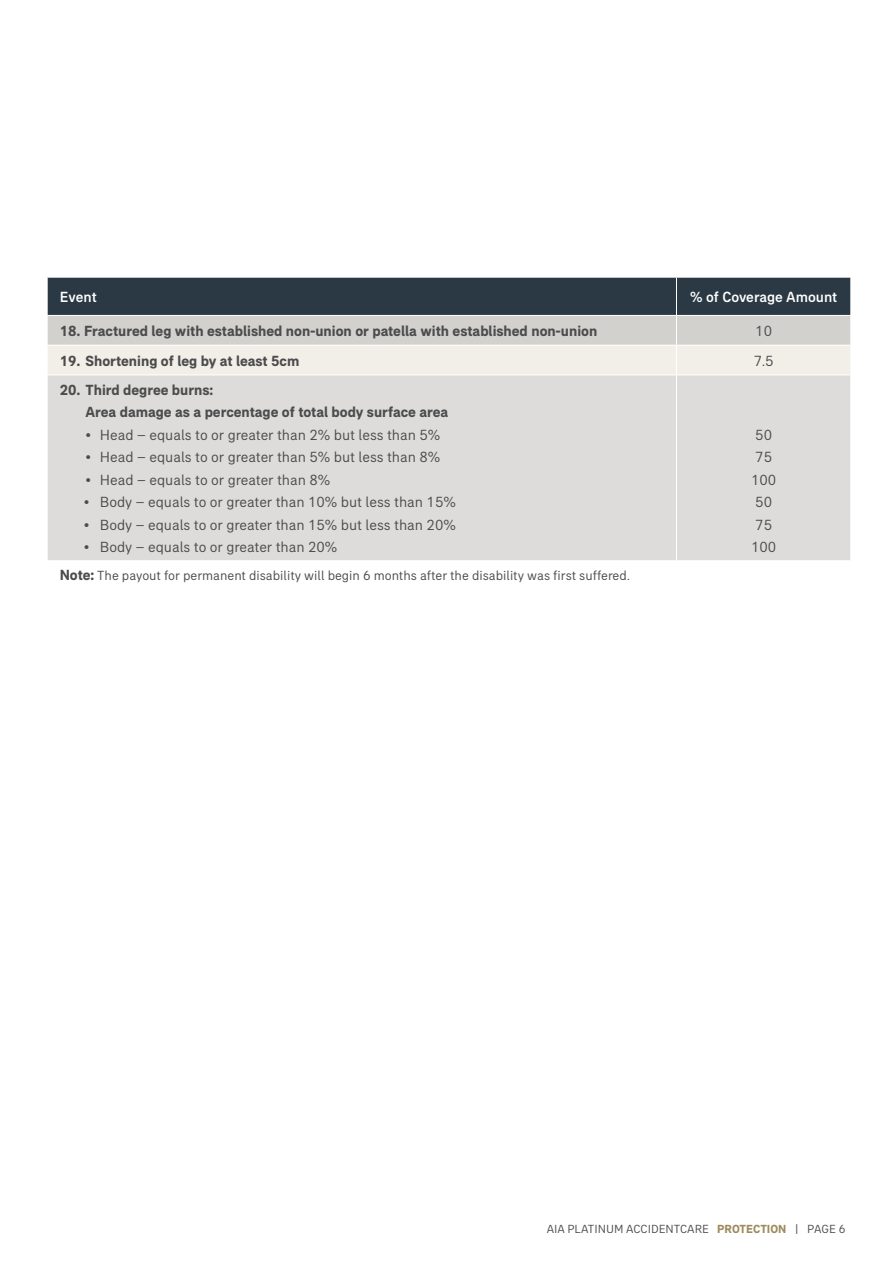
<style>
.page{position:relative;width:893px;height:1263px;background:#fff}
.page>*{position:absolute;margin:0;border:0;box-sizing:border-box;transform-origin:0 0}
.body{font:15px "AIA Everest";color:#4b4c4d}
.body-2{font:700 15px "AIA Everest";color:#4b4c4d}
.body-3{font:500 15px "AIA Everest";color:#fff}
.body_copy{font:13.5px "AIA Everest";color:#4b4c4d}
.t1{font:12px "AIA Everest";color:#4b4c4d}
.s1{font-weight:700;font-size:15px}
.s2{font-weight:700;color:#9d8b5d}
</style>
<div class="page">
<div style="left:48px;top:376px;width:802px;height:184px;background:#dddcda"></div>
<svg style="left:47px;top:278px;width:804px;height:97px;background:#9ca0a1"></svg>
<hr style="left:676px;top:375px;width:1px;height:185px;background:#fff">
<hr style="left:47px;top:277px;width:1px;height:38px;background:#fff">
<hr style="left:47px;top:315px;width:629px;height:1px;background:#fff">
<hr style="left:676px;top:277px;width:1px;height:38px;background:#fff">
<hr style="left:850px;top:277px;width:1px;height:38px;background:#fff">
<hr style="left:676px;top:315px;width:175px;height:1px;background:#fff">
<p class="body-3" style="left:60px;top:288px;width:39px">Event</p>
<p class="body-3" style="left:690px;top:288px;width:148px">% of Coverage Amount</p>
<p class="body-2" style="left:60px;top:322px;width:539px">18. Fractured leg with established non-union or patella with established non-union</p>
<p class="body" style="left:755px;top:322px;width:18px">10</p>
<p class="body-2" style="left:60px;top:352px;width:241px">19. Shortening of leg by at least 5cm</p>
<p class="body" style="left:754px;top:352px;width:21px">7.5</p>
<p class="body-2" style="left:60px;top:381px;width:155px">20. Third degree burns:</p>
<p class="body-2" style="left:85px;top:403px;width:364px">Area damage as a percentage of total body surface area</p>
<p class="body" style="left:85px;top:426px;width:356px">• Head – equals to or greater than 2% but less than 5%</p>
<p class="body" style="left:85px;top:449px;width:356px">• Head – equals to or greater than 5% but less than 8%</p>
<p class="body" style="left:85px;top:471px;width:246px">• Head – equals to or greater than 8%</p>
<p class="body" style="left:84px;top:494px;width:374px">• Body – equals to or greater than 10% but less than 15%</p>
<p class="body" style="left:84px;top:516px;width:374px">• Body – equals to or greater than 15% but less than 20%</p>
<p class="body" style="left:84px;top:539px;width:255px">• Body – equals to or greater than 20%</p>
<p class="body" style="left:755px;top:426px;width:18px">50</p>
<p class="body" style="left:755px;top:449px;width:18px">75</p>
<p class="body" style="left:751px;top:471px;width:27px">100</p>
<p class="body" style="left:755px;top:494px;width:18px">50</p>
<p class="body" style="left:755px;top:516px;width:18px">75</p>
<p class="body" style="left:751px;top:539px;width:27px">100</p>
<p class="body_copy" style="left:60px;top:568px;width:571px"><span class="s1">Note:</span> The payout for permanent disability will begin 6 months after the disability was first suffered.</p>
<p class="t1" style="left:547px;top:1222px;width:300px">AIA PLATINUM ACCIDENTCARE <span class="s2">PROTECTION</span> | PAGE 6</p>
</div>
